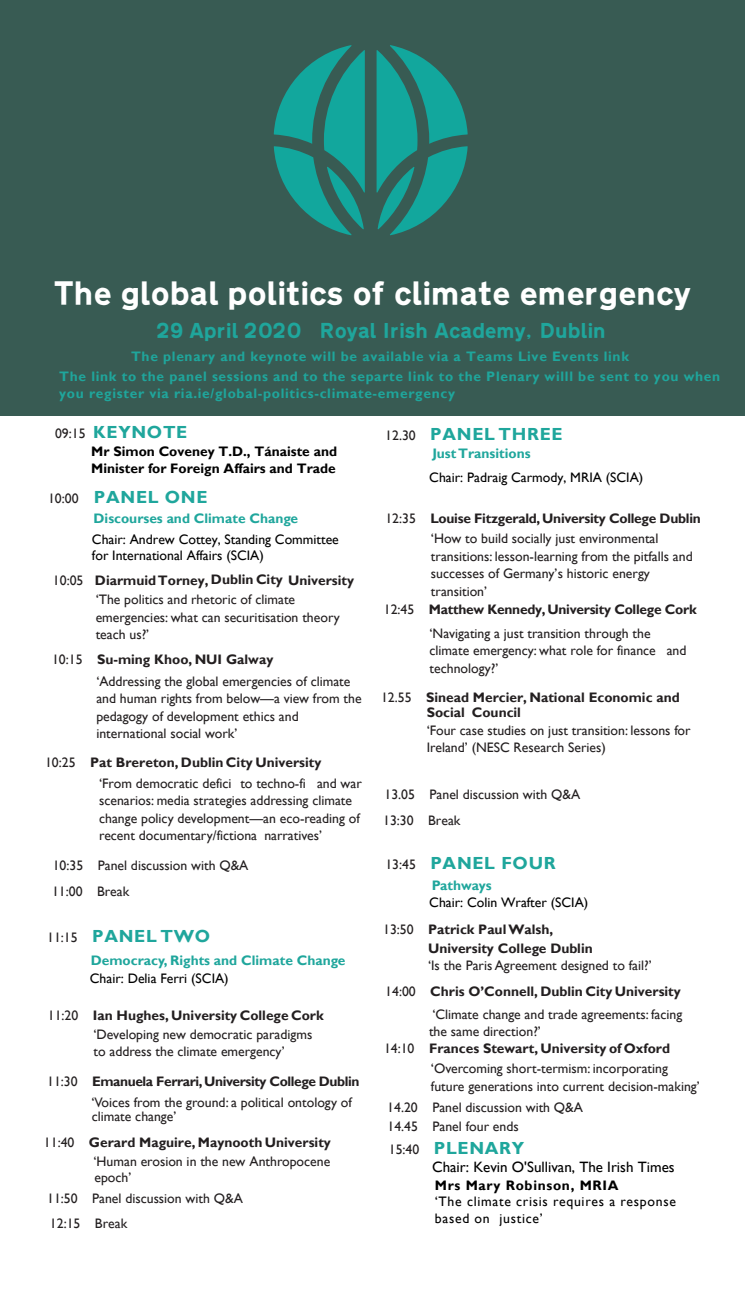
<style>
.page{position:relative;width:745px;height:1294px;background:#fff}
.page>*{position:absolute;margin:0;border:0;box-sizing:border-box;transform-origin:0 0}
.t1{font:800 31.25px "Transport";color:#fff}
.t2{font:800 20px "Transport";color:#1fa69c}
.t3{font:700 17.5px "Gill Sans";letter-spacing:.04em;color:#1fa69c}
.t4{font:15px "Gill Sans";color:#000}
.t5{font:13.75px/17.5px "Gill Sans";color:#231f20}
.t6{font:700 13.75px/20.2px "Gill Sans";letter-spacing:.05em;color:#1fa69c}
.t7{font:13.75px/16.5px "Gill Sans";color:#000}
.t8{font:700 13.75px/15.4px "Gill Sans";color:#231f20}
.t9{font:700 13.75px "Gill Sans";color:#1fa69c}
.t10{font:700 13.75px/30px "Gill Sans";letter-spacing:-.03em;color:#231f20}
.t11{font:700 13.75px/16.5px "Gill Sans";color:#000}
.t12{font:13.75px/16.5px "Gill Sans";letter-spacing:.05em;color:#000}
.t13{font:700 13.75px "Gill Sans";letter-spacing:.05em;color:#000}
.s1{font-weight:400;font-size:13.75px;color:#231f20}
.s2{font-weight:700}
.s3{font-weight:400}
</style>
<div class="page">
<div style="left:0;top:0;width:744px;height:415px;background:#385b53"></div>
<svg style="left:273px;top:45px;width:91px;height:190px"></svg>
<svg style="left:376px;top:45px;width:91px;height:190px"></svg>
<h1 class="t1" style="left:54px;top:274px;width:638px">The global politics of climate emergency</h1>
<h2 class="t2" style="left:156px;top:318px;width:450px">29 April 2020 Royal Irish Academy, Dublin</h2>
<p class="t6" style="left:59px;top:346px;width:662px;text-indent:72px">The plenary and keynote will be available via a Teams Live Events link<br>The link to the panel sessions and to the separte link to the Plenary willl be sent to you when</p>
<p class="t6" style="left:59px;top:383px;width:397px">you register via ria.ie/global-politics-climate-emergency</p>
<p class="t3" style="left:55px;top:422px;width:134px"><span class="s1">09:15</span> KEYNOTE</p>
<p class="t11" style="left:91px;top:443px;width:247px">Mr Simon Coveney T.D., Tánaiste and<br>Minister for Foreign Affairs and Trade</p>
<p class="t9" style="left:432px;top:445px;width:100px">Just Transitions</p>
<p class="t3" style="left:385px;top:423px;width:179px"><span class="s1">12.30</span> PANEL THREE</p>
<p class="t7" style="left:429px;top:469px;width:215px">Chair: Padraig Carmody, MRIA (SCIA)</p>
<p class="t3" style="left:48px;top:486px;width:161px"><span class="s1">10:00</span> PANEL ONE</p>
<p class="t9" style="left:93px;top:509px;width:206px">Discourses and Climate Change</p>
<p class="t7" style="left:92px;top:531px;width:248px">Chair: Andrew Cottey, Standing Committee for International Affairs (SCIA)</p>
<p class="t5" style="left:96px;top:570px;width:260px;line-height:19.9px;text-indent:-43px">10:05 <span class="s2">Diarmuid Torney, Dublin City University </span>‘The politics and rhetoric of climate</p>
<p class="t5" style="left:96px;top:608px;width:245px">emergencies: what can securitisation theory teach us?’</p>
<p class="t5" style="left:96px;top:648px;width:255px;line-height:21.6px;text-indent:-44px">10:15 <span class="s2">Su-ming Khoo, NUI Galway<br></span>‘Addressing the global emergencies of climate</p>
<p class="t5" style="left:96px;top:690px;width:266px">and human rights from below—a view from the pedagogy of development ethics and international social work’</p>
<p class="t5" style="left:99px;top:751px;width:264px;line-height:21px;text-indent:-54px">10:25 <span class="s2">Pat Brereton, Dublin City University<br></span>‘From democratic defici to techno-fi and war</p>
<p class="t5" style="left:99px;top:792px;width:262px">scenarios: media strategies addressing climate change policy development—an eco-reading of recent documentary/fictiona narratives’</p>
<p class="t5" style="left:52px;top:852px;width:198px;line-height:26px">10:35 Panel discussion with Q&amp;A<br>11:00 Break</p>
<p class="t3" style="left:47px;top:925px;width:164px"><span class="s1">11:15</span> PANEL TWO</p>
<p class="t9" style="left:91px;top:951px;width:256px">Democracy, Rights and Climate Change</p>
<p class="t7" style="left:90px;top:970px;width:140px">Chair: Delia Ferri (SCIA)</p>
<p class="t5" style="left:93px;top:1006px;width:231px;line-height:18.9px;text-indent:-46px">11:20 <span class="s2">Ian Hughes, University College Cork </span>‘Developing new democratic paradigms</p>
<p class="t10" style="left:47px;top:1036px;width:313px;text-indent:46px"><span class="s3">to address the climate emergency’<br>11:30</span> Emanuela Ferrari, University College Dublin</p>
<p class="t5" style="left:91px;top:1094px;width:262px;line-height:14.8px">‘Voices from the ground: a political ontology of climate change’</p>
<p class="t5" style="left:44px;top:1132px;width:288px;line-height:19.6px;text-align:right">11:40 <span class="s2">Gerard Maguire, Maynooth University </span>‘Human erosion in the new Anthropocene</p>
<p class="t5" style="left:47px;top:1167px;width:197px;line-height:21.1px;text-indent:47px">epoch’<br>11:50 Panel discussion with Q&amp;A</p>
<p class="t5" style="left:50px;top:1214px;width:79px">12:15 Break</p>
<p class="t5" style="left:385px;top:509px;width:317px;line-height:19.8px;text-align:center">12:35 <span class="s2">Louise Fitzgerald, University College Dublin </span>‘How to build socially just environmental</p>
<p class="t5" style="left:430px;top:547px;width:263px">transitions: lesson-learning from the pitfalls and successes of Germany’s historic energy transition’</p>
<p class="t5" style="left:383px;top:598px;width:314px;line-height:23.1px;text-align:center">12:45 <span class="s2">Matthew Kennedy, University College Cork </span>‘Navigating a just transition through the</p>
<p class="t5" style="left:429px;top:642px;width:258px">climate emergency: what role for finance and technology?’</p>
<p class="t8" style="left:426px;top:690px;width:254px;text-indent:-46px"><span class="s3">12.55</span> Sinead Mercier, National Economic and<br>Social Council</p>
<p class="t5" style="left:426px;top:721px;width:265px">‘Four case studies on just transition: lessons for<br>Ireland’ (NESC Research Series)</p>
<p class="t5" style="left:383px;top:781px;width:198px;line-height:26px">13.05 Panel discussion with Q&amp;A<br>13:30 Break</p>
<p class="t3" style="left:385px;top:852px;width:172px"><span class="s1">13:45</span> PANEL FOUR</p>
<p class="t9" style="left:431px;top:876px;width:61px">Pathways</p>
<p class="t8" style="left:428px;top:919px;width:166px;line-height:19px;text-indent:-45px"><span class="s3">13:50</span> Patrick Paul Walsh,<br>University College Dublin</p>
<p class="t5" style="left:385px;top:952px;width:297px;line-height:25.9px;text-indent:43px">‘Is the Paris Agreement designed to fail?’<br>14:00 <span class="s2">Chris O’Connell, Dublin City University</span></p>
<p class="t5" style="left:432px;top:1005px;width:251px">‘Climate change and trade agreements: facing</p>
<p class="t5" style="left:429px;top:1022px;width:113px">the same direction?’</p>
<p class="t8" style="left:384px;top:1041px;width:287px"><span class="s3">14:10</span> Frances Stewart, University of Oxford</p>
<p class="t5" style="left:430px;top:1059px;width:270px">‘Overcoming short-termism: incorporating future generations into current decision-making’</p>
<p class="t5" style="left:387px;top:1098px;width:197px">14.20 Panel discussion with Q&amp;A</p>
<p class="t3" style="left:388px;top:1137px;width:137px"><span class="s1">15:40</span> PLENARY</p>
<p class="t13" style="left:434px;top:1176px;width:185px">Mrs Mary Robinson, MRIA</p>
<p class="t12" style="left:434px;top:1193px;width:242px">‘The climate crisis requires a response based on justice’</p>
<p class="t7" style="left:429px;top:894px;width:160px">Chair: Colin Wrafter (SCIA)</p>
<p class="t5" style="left:387px;top:1118px;width:133px">14.45 Panel four ends</p>
<p class="t4" style="left:432px;top:1158px;width:244px">Chair: Kevin O'Sullivan, The Irish Times</p>
</div>
